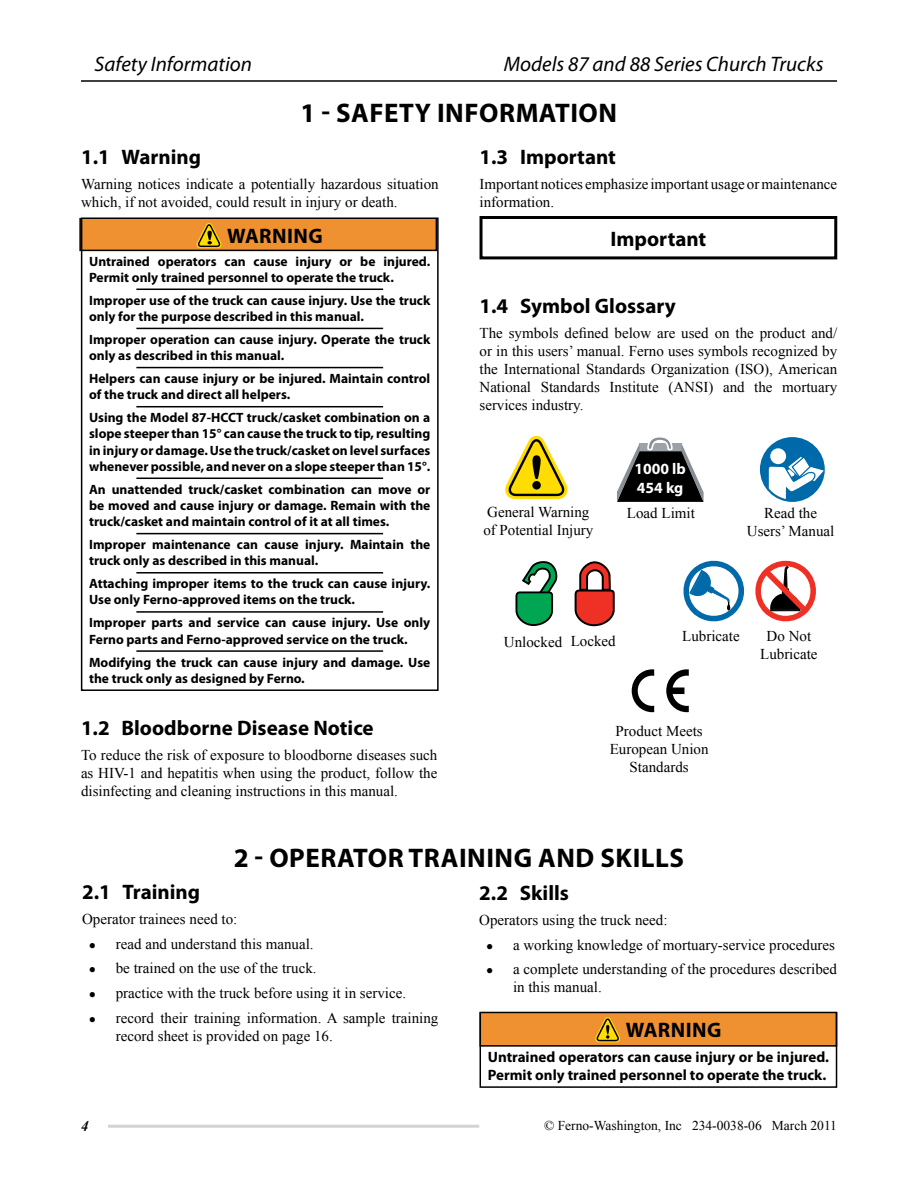
<style>
.page{position:relative;width:918px;height:1188px;background:#fff}
.page>*{position:absolute;margin:0;border:0;box-sizing:border-box;transform-origin:0 0}
.t1{font:700 27px "Myriad Pro";letter-spacing:.02em;color:#000}
.t2{font:700 21px "Myriad Pro";color:#000}
.t3{font:italic 21px "Myriad Pro";color:#000}
.t4{font:700 21px "Myriad Pro";letter-spacing:.02em;color:#000}
.t5{font:700 15.6px/18.8px "Myriad Pro";color:#fff}
.t6{font:15px/18px "Times New Roman";color:#000}
.t7{font:700 15px/18px "Myriad Pro";color:#000}
.t8{font:italic 700 15px "Times New Roman";color:#000}
.t9{font:700 13.5px/16.2px "Myriad Pro";color:#000}
.t10{font:13.5px "Times New Roman";color:#000}
.s1{font-size:12px}
</style>
<div class="page">
<hr style="left:108px;top:1125px;width:371px;height:3px;background:#d1d3d4">
<hr style="left:81px;top:80px;width:756px;height:2px;background:#000">
<div style="left:480px;top:216px;width:357px;height:43px;border:3px solid #000"></div>
<svg style="left:505px;top:435px;width:63px;height:64px"></svg>
<svg style="left:574px;top:561px;width:41px;height:66px"></svg>
<svg style="left:632px;top:669px;width:22px;height:43px"></svg>
<svg style="left:666px;top:669px;width:23px;height:43px"></svg>
<svg style="left:684px;top:560px;width:132px;height:62px"></svg>
<div style="left:760px;top:437px;width:65px;height:65px;background:#0069aa;border-radius:50%"></div>
<div style="left:770px;top:448px;width:16px;height:16px;background:#fff;border-radius:50%"></div>
<svg style="left:767px;top:455px;width:57px;height:46px"></svg>
<svg style="left:617px;top:437px;width:87px;height:65px"></svg>
<div style="left:80px;top:218px;width:356px;height:32px;background:#ef9131"></div>
<div style="left:79px;top:217px;width:358px;height:34px;border:2px solid #000"></div>
<hr style="left:136px;top:289px;width:247px;height:1px;background:#000">
<hr style="left:136px;top:328px;width:247px;height:1px;background:#000">
<hr style="left:136px;top:367px;width:247px;height:1px;background:#000">
<hr style="left:136px;top:406px;width:247px;height:1px;background:#000">
<hr style="left:136px;top:478px;width:247px;height:1px;background:#000">
<hr style="left:136px;top:533px;width:247px;height:1px;background:#000">
<hr style="left:136px;top:572px;width:247px;height:2px;background:#000">
<hr style="left:136px;top:611px;width:247px;height:2px;background:#000">
<hr style="left:136px;top:650px;width:247px;height:2px;background:#000">
<svg style="left:196px;top:223px;width:26px;height:25px"></svg>
<div style="left:81px;top:218px;width:358px;height:473px;border:2px solid #000"></div>
<svg style="left:515px;top:561px;width:43px;height:65px"></svg>
<div style="left:480px;top:1012px;width:357px;height:34px;background:#ef9131"></div>
<div style="left:480px;top:1011px;width:357px;height:36px;border:2px solid #000"></div>
<svg style="left:595px;top:1017px;width:25px;height:25px"></svg>
<div style="left:480px;top:1012px;width:357px;height:76px;border:2px solid #000"></div>
<h2 class="t3" style="left:94px;top:51px;width:159px">Safety Information</h2>
<h2 class="t3" style="left:504px;top:51px;width:321px">Models 87 and 88 Series Church Trucks</h2>
<h1 class="t1" style="left:301px;top:95px;width:318px">1 - Saf ety Information</h1>
<h2 class="t2" style="left:81px;top:143px;width:121px">1.1 Warning</h2>
<p class="t6" style="left:81px;top:175px;width:359px">Warning notices indicate a potentially hazardous situation which, if not avoided, could result in injury or death.</p>
<h2 class="t4" style="left:227px;top:222px;width:97px">Warning</h2>
<p class="t9" style="left:89px;top:252px;width:343px">Untrained operators can cause injury or be injured.<br>Permit only trained personnel to operate the truck.</p>
<p class="t9" style="left:89px;top:292px;width:343px">Improper use of the truck can cause injury. Use the truck only for the purpose described in this manual.</p>
<p class="t9" style="left:89px;top:331px;width:343px">Improper operation can cause injury. Operate the truck only as described in this manual.</p>
<p class="t9" style="left:89px;top:370px;width:343px">Helpers can cause injury or be injured. Maintain control of the truck and direct all helpers.</p>
<p class="t9" style="left:89px;top:409px;width:343px;text-align:justify">Using the Model 87-HCCT truck/casket combination on a slope steeper than 15° can cause the truck to tip, resulting in injury or damage. Use the truck/casket on level surfaces whenever possible, and never on a slope steeper than 15°.</p>
<p class="t9" style="left:89px;top:481px;width:343px;text-align:justify">An unattended truck/casket combination can move or be moved and cause injury or damage. Remain with the truck/casket and maintain control of it at all times.</p>
<p class="t9" style="left:89px;top:536px;width:343px">Improper maintenance can cause injury. Maintain the truck only as described in this manual.</p>
<p class="t9" style="left:89px;top:575px;width:343px">Attaching improper items to the truck can cause injury.<br>Use only Ferno-approved items on the truck.</p>
<p class="t9" style="left:89px;top:614px;width:343px">Improper parts and service can cause injury. Use only<br>Ferno parts and Ferno-approved service on the truck.</p>
<p class="t9" style="left:89px;top:653px;width:343px">Modifying the truck can cause injury and damage. Use the truck only as designed by Ferno.</p>
<h2 class="t2" style="left:81px;top:714px;width:294px">1.2 Bloodborne Disease Notice</h2>
<p class="t6" style="left:81px;top:745px;width:358px;text-align:justify">To reduce the risk of exposure to bloodborne diseases such as HIV-1 and hepatitis when using the product, follow the disinfecting and cleaning instructions in this manual.</p>
<h2 class="t2" style="left:480px;top:143px;width:138px">1.3 I mportant</h2>
<p class="t6" style="left:480px;top:175px;width:359px">Important notices emphasize important usage or maintenance information.</p>
<h2 class="t2" style="left:610px;top:225px;width:97px">Important</h2>
<h2 class="t2" style="left:480px;top:292px;width:198px">1.4 Symbol Glossary</h2>
<p class="t6" style="left:480px;top:324px;width:359px;text-align:justify">The symbols defined below are used on the product and/ or in this users’ manual. Ferno uses symbols recognized by the International Standards Organization (ISO), American National Standards Institute (ANSI) and the mortuary services industry.</p>
<p class="t5" style="left:634px;top:459px;width:53px">1000 lb<br>454 kg</p>
<p class="t6" style="left:627px;top:504px;width:69px">Load Limit</p>
<p class="t6" style="left:483px;top:503px;width:111px">General Warning of Potential Injury</p>
<p class="t6" style="left:747px;top:504px;width:89px;text-align:center">Read the<br>Users’ Manual</p>
<p class="t6" style="left:504px;top:633px;width:113px">Unlocked Locked</p>
<p class="t6" style="left:682px;top:627px;width:59px">Lubricate</p>
<p class="t6" style="left:760px;top:627px;width:59px;text-align:center">Do Not<br>Lubricate</p>
<p class="t6" style="left:610px;top:722px;width:100px;text-align:center">Product Meets<br>European Union<br>Standards</p>
<h1 class="t1" style="left:234px;top:840px;width:449px">2 - Operator Training and Skills</h1>
<h2 class="t2" style="left:82px;top:878px;width:120px">2.1 Training</h2>
<p class="t6" style="left:82px;top:910px;width:157px">Operator trainees need to:</p>
<p class="t6" style="left:89px;top:934px;width:226px"><span class="s1">●</span> read and understand this manual.</p>
<p class="t6" style="left:89px;top:959px;width:229px"><span class="s1">●</span> be trained on the use of the truck.</p>
<p class="t6" style="left:89px;top:984px;width:319px"><span class="s1">●</span> practice with the truck before using it in service.</p>
<p class="t6" style="left:116px;top:1009px;width:324px;text-indent:-27px"><span class="s1">●</span> record their training information. A sample training record sheet is provided on page 16.</p>
<h2 class="t2" style="left:479px;top:879px;width:91px">2.2 Skills</h2>
<p class="t6" style="left:479px;top:911px;width:190px">Operators using the truck need:</p>
<p class="t6" style="left:486px;top:935px;width:350px"><span class="s1">●</span> a working knowledge of mortuary-service procedures</p>
<p class="t6" style="left:513px;top:960px;width:326px;text-indent:-27px"><span class="s1">●</span> a complete understanding of the procedures described in this manual.</p>
<h2 class="t4" style="left:626px;top:1016px;width:97px">Warning</h2>
<p class="t7" style="left:488px;top:1047px;width:343px">Untrained operators can cause injury or be injured.<br>Permit only trained personnel to operate the truck.</p>
<p class="t8" style="left:81px;top:1115px;width:9px">4</p>
<p class="t10" style="left:544px;top:1116px;width:294px">© Ferno-Washington, Inc 234-0038-06 March 2011</p>
</div>
